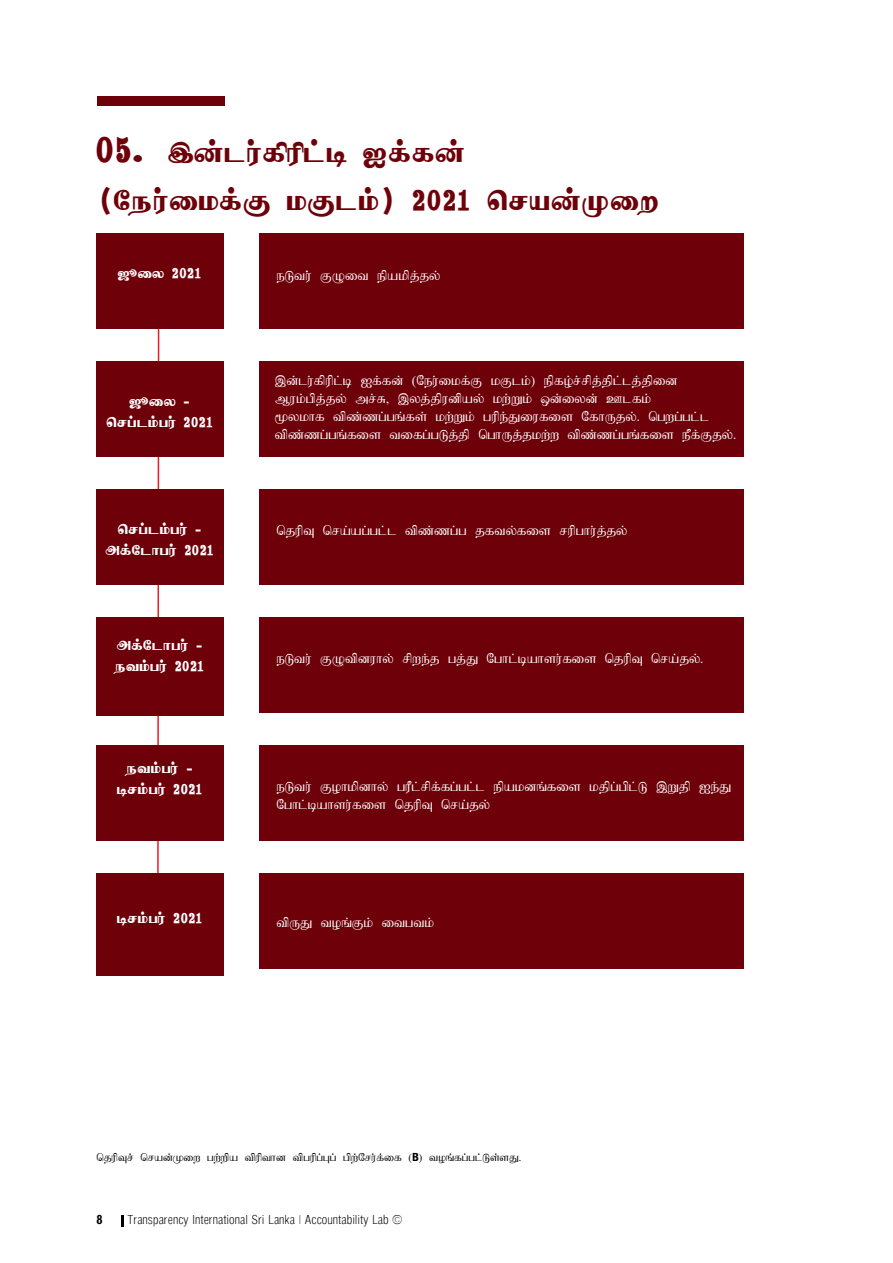
<style>
.page{position:relative;width:893px;height:1263px;background:#fff}
.page>*{position:absolute;margin:0;border:0;box-sizing:border-box;transform-origin:0 0}
.t1{font:36px/48px "Geethapria";color:#6e0009}
.t2{font:18px/21px "Geethapria";color:#fff;text-align:center}
.t3{font:15px/18px "Bamini";color:#fff}
.t4{font:12px "Baamini";color:#000}
.t5{font:300 12px "Arena Cond";color:#000}
.t6{font:700 12px "Arena Condensed";color:#000}
.s1{font-size:45px}
.s2{font-family:"Franklin Gothic";font-weight:600;font-stretch:condensed}
</style>
<div class="page">
<svg style="left:121px;top:1215px;width:3px;height:11px"></svg>
<svg style="left:156px;top:329px;width:4px;height:544px"></svg>
<div style="left:97px;top:97px;width:128px;height:9px;background:#6e0009"></div>
<div style="left:97px;top:233px;width:127px;height:96px;background:#6e0009"></div>
<div style="left:259px;top:233px;width:485px;height:96px;background:#6e0009"></div>
<div style="left:97px;top:361px;width:127px;height:95px;background:#6e0009"></div>
<div style="left:259px;top:361px;width:485px;height:95px;background:#6e0009"></div>
<div style="left:97px;top:489px;width:127px;height:95px;background:#6e0009"></div>
<div style="left:259px;top:489px;width:485px;height:95px;background:#6e0009"></div>
<div style="left:97px;top:617px;width:127px;height:95px;background:#6e0009"></div>
<div style="left:97px;top:637px;width:127px;height:79px;background:#6e0009"></div>
<div style="left:259px;top:617px;width:485px;height:95px;background:#6e0009"></div>
<div style="left:97px;top:745px;width:127px;height:95px;background:#6e0009"></div>
<div style="left:259px;top:745px;width:485px;height:95px;background:#6e0009"></div>
<div style="left:97px;top:873px;width:127px;height:95px;background:#6e0009"></div>
<div style="left:97px;top:911px;width:127px;height:65px;background:#6e0009"></div>
<div style="left:259px;top:873px;width:485px;height:95px;background:#6e0009"></div>
<h1 class="t1" style="left:97px;top:131px;width:565px"><span class="s1">05.</span> ,d;lu;fpupl;b If;fd;<br>(Neu;ikf;F kFlk;) 2021 nrad;Kiw</h1>
<p class="t2" style="left:118px;top:265px;width:86px">[_iy 2021</p>
<p class="t3" style="left:276px;top:267px;width:166px">ELTU; FOIT EPAKPJ;JY;</p>
<p class="t2" style="left:107px;top:393px;width:109px">[_iy - nrg;lk;gu; 2021</p>
<p class="t3" style="left:275px;top:372px;width:463px">,D;LU;FPUPL;B IF;FD; (NEU;IKF;F KFLK;) EPFO;R;RPJ;JPL;LJ;JPID MUK;GPJ;JY; MR;R&gt; ,YJ;JPUDPAY; KW;WK; XD;IYD; CLFK;<br>%YKHF TPZ;ZG;GQ;FS; KW;WK; GUPE;JIUFIS NFHUJY;. NGWG;GL;L TPZ;ZG;GQ;FIS TIFG;GLJ;JP NGHUJ;JKW;W TPZ;ZG;GQ;FIS EPF;FJY;.</p>
<p class="t2" style="left:106px;top:521px;width:111px">nrg;lk;gu; - mf;Nlhgu; 2021</p>
<p class="t3" style="left:276px;top:521px;width:352px">NJUPT NRA;AG;GL;L TPZ;ZG;G JFTY;FIS RUPGHU;J;JY;</p>
<p class="t2" style="left:115px;top:636px;width:91px;text-align:left">mf;Nlhgu; - etk;gu; 2021</p>
<p class="t2" style="left:117px;top:759px;width:88px">etk;gu; - brk;gu; 2021</p>
<p class="t3" style="left:276px;top:649px;width:429px">ELTU; FOTPDUHY; RPWE;J GJ;J NGHL;BAHSU;FIS NJUPT NRA;JY;.</p>
<p class="t3" style="left:276px;top:777px;width:456px">ELTU; FOHKPDHY; GUPL;RPF;FG;GL;L EPAKDQ;FIS KJPG;GPL;L ,WJP IE;J<br>NGHL;BAHSU;FIS NJUPT NRA;JY;</p>
<p class="t2" style="left:117px;top:909px;width:88px">brk;gu; 2021</p>
<p class="t3" style="left:276px;top:914px;width:159px">TPUJ TOQ;FK; ITGTK;</p>
<p class="t4" style="left:97px;top:1152px;width:426px">NJUPTR; NRAD;KIW GW;WPA TPUPTHD TPGUPG;GG; GPW;NRU;F;IF (<span class="s2">B</span>) TOQ;FG;GL;LS;SJ.</p>
<p class="t6" style="left:97px;top:1212px;width:8px">8</p>
<p class="t5" style="left:128px;top:1213px;width:276px">Transparency International Sri Lanka | Accountability Lab ©</p>
</div>
